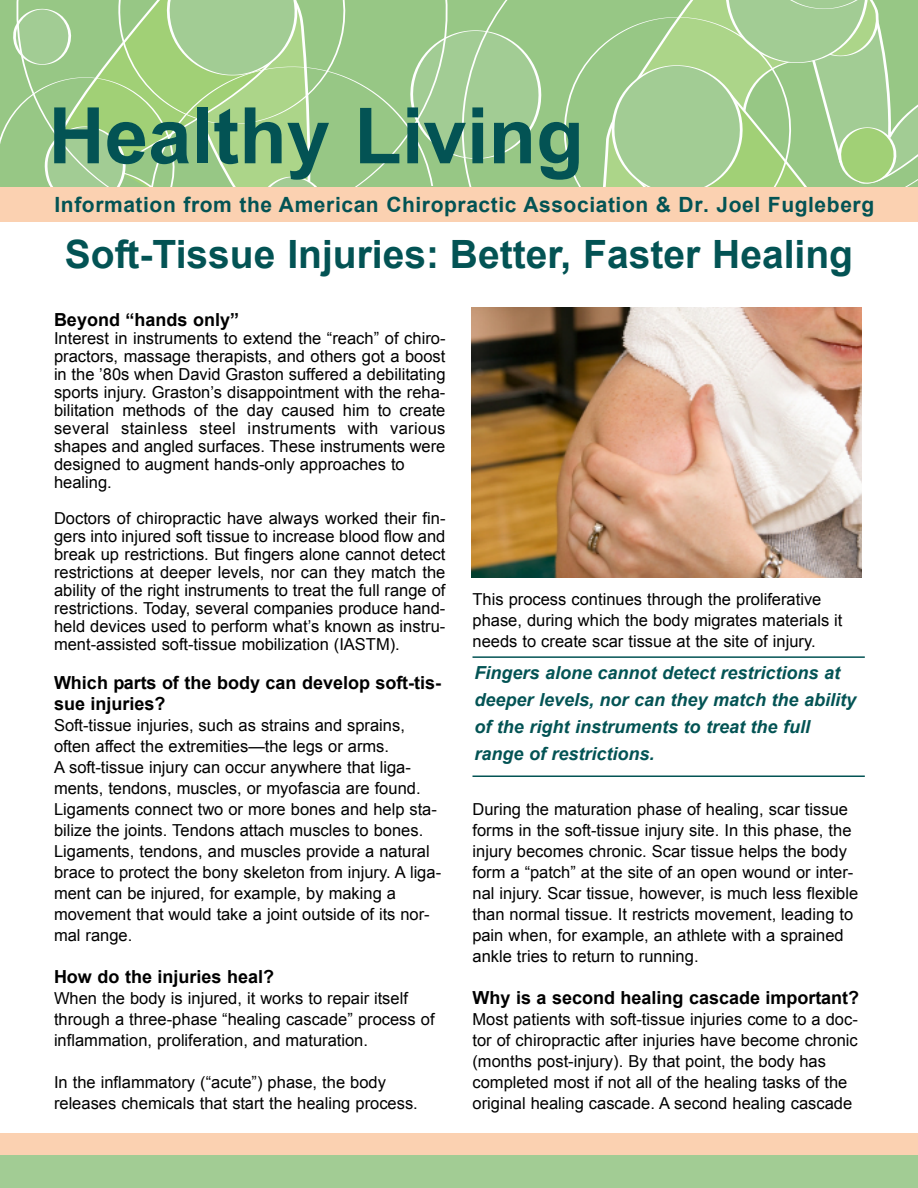
<style>
.page{position:relative;width:918px;height:1188px;background:#fff}
.page>*{position:absolute;margin:0;border:0;box-sizing:border-box;transform-origin:0 0}
.t1{font:700 78px "Arial";color:#035354}
.t2{font:700 39px "Arial";color:#035354}
.t3{font:700 21px "Arial";letter-spacing:.03em;color:#035354}
.t4{font:italic 700 18px/27px "Arial";color:#035354}
.t5{font:700 18px/21px "Arial";color:#000}
.t6{font:16.5px/21px "Arial";color:#000}
</style>
<div class="page">
<div style="left:0;top:1149px;width:918px;height:39px;background:#a2cc94"></div>
<div style="left:0;top:1133px;width:918px;height:21px;background:#fbd1b1"></div>
<div style="left:0;top:187px;width:917px;height:35px;background:#fbd1b1"></div>
<svg style="left:561px;top:1px;width:356px;height:186px;background:#a4ce90"></svg>
<svg style="left:0;top:1px;width:545px;height:186px;background:#a2cd8d"></svg>
<img style="left:471px;top:307px;width:390px;height:271px">
<hr style="left:472px;top:656px;width:393px;height:2px;background:#035354">
<hr style="left:472px;top:776px;width:393px;height:1px;background:#035354">
<h1 class="t1" style="left:48px;top:93px;width:537px">Healthy Living</h1>
<p class="t3" style="left:54px;top:193px;width:821px">Information from the American Chiropractic Association &amp; Dr. Joel Fugleberg</p>
<h2 class="t2" style="left:65px;top:233px;width:790px">Soft-Tissue Injuries: Better, Faster Healing</h2>
<p class="t5" style="left:54px;top:310px;width:187px">Beyond “hands only”</p>
<p class="t6" style="left:54px;top:330px;width:393px;line-height:18px">Interest in instruments to extend the “reach” of chiro&shy;practors, massage therapists, and others got a boost in the ’80s when David Graston suffered a debilitating sports injury. Graston’s disappointment with the reha&shy;bilitation methods of the day caused him to create several stainless steel instruments with various shapes and angled surfaces. These instruments were designed to augment hands-only approaches to healing.</p>
<p class="t6" style="left:54px;top:510px;width:393px;line-height:18px;text-align:justify">Doctors of chiropractic have always worked their fin&shy;gers into injured soft tissue to increase blood flow and break up restrictions. But fingers alone cannot detect restrictions at deeper levels, nor can they match the ability of the right instruments to treat the full range of restrictions. Today, several companies produce hand&shy;held devices used to perform what’s known as instru&shy;ment-assisted soft-tissue mobilization (IASTM).</p>
<p class="t5" style="left:54px;top:673px;width:389px">Which parts of the body can develop soft-tis&shy;sue injuries?</p>
<p class="t6" style="left:54px;top:715px;width:389px">Soft-tissue injuries, such as strains and sprains, often affect the extremities—the legs or arms.<br>A soft-tissue injury can occur anywhere that liga&shy;ments, tendons, muscles, or myofascia are found.<br>Ligaments connect two or more bones and help sta&shy;bilize the joints. Tendons attach muscles to bones.<br>Ligaments, tendons, and muscles provide a natural brace to protect the bony skeleton from injury. A liga&shy;ment can be injured, for example, by making a movement that would take a joint outside of its nor&shy;mal range.</p>
<p class="t5" style="left:54px;top:967px;width:222px">How do the injuries heal?</p>
<p class="t6" style="left:54px;top:988px;width:382px">When the body is injured, it works to repair itself through a three-phase “healing cascade” process of inflammation, proliferation, and maturation.</p>
<p class="t6" style="left:54px;top:1072px;width:365px">In the inflammatory (“acute”) phase, the body releases chemicals that start the healing process.</p>
<p class="t6" style="left:473px;top:588px;width:372px">This process continues through the proliferative phase, during which the body migrates materials it needs to create scar tissue at the site of injury.</p>
<p class="t4" style="left:474px;top:659px;width:383px">Fingers alone cannot detect restrictions at deeper levels, nor can they match the ability of the right instruments to treat the full range of restrictions.</p>
<p class="t6" style="left:473px;top:798px;width:387px">During the maturation phase of healing, scar tissue forms in the soft-tissue injury site. In this phase, the injury becomes chronic. Scar tissue helps the body form a “patch” at the site of an open wound or inter&shy;nal injury. Scar tissue, however, is much less flexible than normal tissue. It restricts movement, leading to pain when, for example, an athlete with a sprained ankle tries to return to running.</p>
<p class="t5" style="left:472px;top:987px;width:388px">Why is a second healing cascade important?</p>
<p class="t6" style="left:472px;top:1008px;width:387px">Most patients with soft-tissue injuries come to a doc&shy;tor of chiropractic after injuries have become chronic (months post-injury). By that point, the body has completed most if not all of the healing tasks of the original healing cascade. A second healing cascade</p>
</div>
